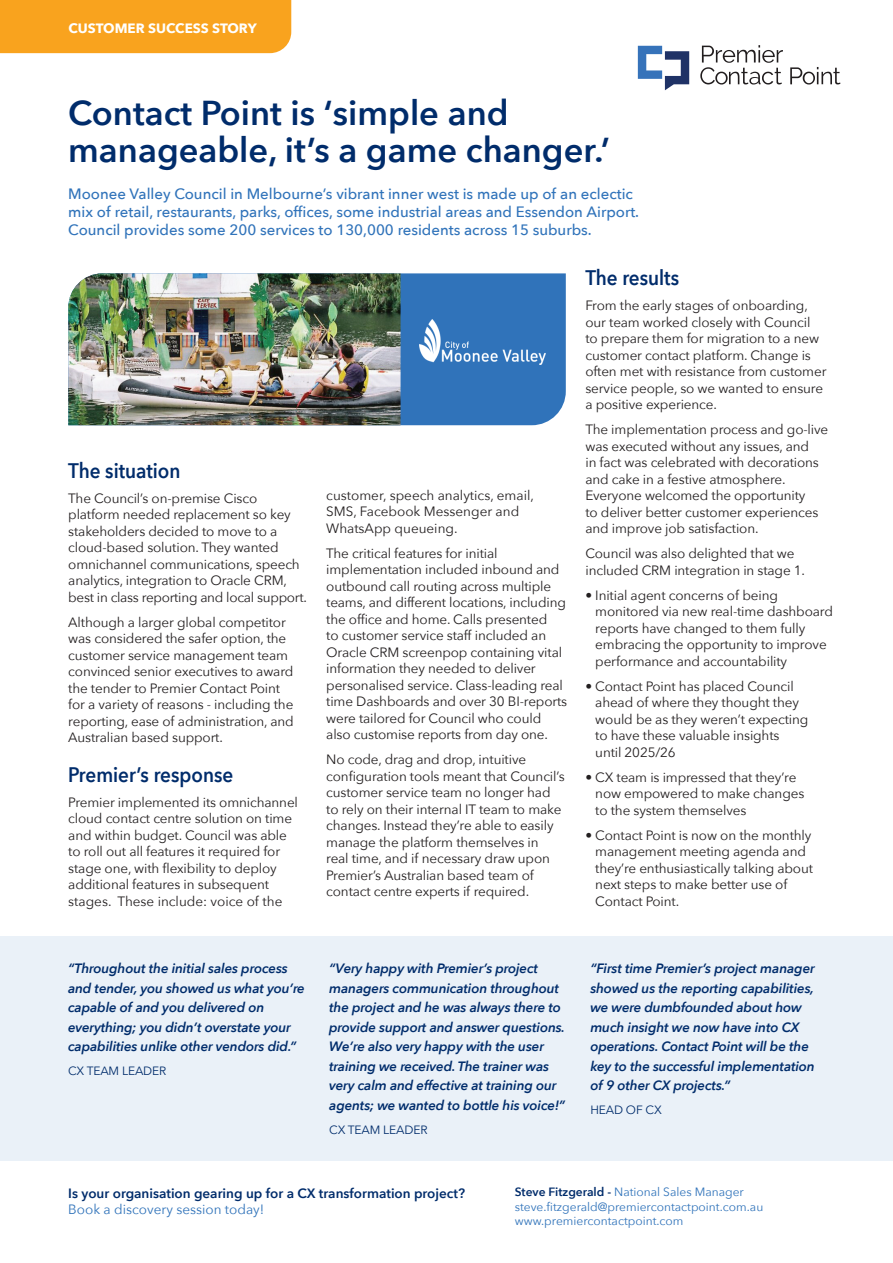
<style>
.page{position:relative;width:893px;height:1263px;background:#fff}
.page>*{position:absolute;margin:0;border:0;box-sizing:border-box;transform-origin:0 0}
.t1{font:600 34.5px/37.5px "Avenir Next";color:#002c6b}
.t2{font:600 21px "Avenir Next";color:#002c6b;scale:.9 1}
.t3{font:500 15px/18px "Avenir Next";color:#3073ba}
.t4{font:13.5px/16.5px "Avenir Next";letter-spacing:-.01em;color:#231f20}
.t5{font:italic 600 13.5px/19.5px "Avenir Next";letter-spacing:-.01em;color:#002c6b}
.t6{font:600 13.5px "Avenir Next";color:#002c6b}
.t7{font:13.5px "Avenir Next";color:#3073ba}
.t8{font:700 13.5px "Avenir Next";color:#fff}
.t9{font:12px/14.4px "Avenir Next";color:#3073ba}
.t10{font:12px "Avenir Next";letter-spacing:-.01em;color:#002c6b}
.s1{font-weight:600;color:#002c6b}
</style>
<div class="page">
<div style="left:0;top:937px;width:893px;height:224px;background:#eaf1f8"></div>
<div style="left:0;top:0;width:291px;height:53px;background:#f9a31e"></div>
<div style="left:401px;top:273px;width:165px;height:152px;background:#3073ba"></div>
<img style="left:68px;top:273px;width:333px;height:152px">
<svg style="left:638px;top:46px;width:51px;height:44px"></svg>
<svg style="left:790px;top:67px;width:50px;height:18px"></svg>
<svg style="left:700px;top:45px;width:83px;height:40px"></svg>
<img style="left:419px;top:320px;width:127px;height:44px">
<p class="t8" style="left:69px;top:17px;width:190px">CUSTOMER SUCCESS STORY</p>
<h1 class="t1" style="left:68px;top:93px;width:543px">Contact Point is ‘simple and manageable, it’s a game changer.’</h1>
<p class="t3" style="left:68px;top:185px;width:572px">Moonee Valley Council in Melbourne’s vibrant inner west is made up of an eclectic mix of retail, restaurants, parks, offices, some industrial areas and Essendon Airport.<br>Council provides some 200 services to 130,000 residents across 15 suburbs.</p>
<h2 class="t2" style="left:68px;top:452px;width:126px">The situation</h2>
<p class="t4" style="left:68px;top:489px;width:240px">The Council’s on-premise Cisco platform needed replacement so key stakeholders decided to move to a cloud-based solution. They wanted omnichannel communications, speech analytics, integration to Oracle CRM, best in class reporting and local support.</p>
<p class="t4" style="left:68px;top:613px;width:227px">Although a larger global competitor was considered the safer option, the customer service management team convinced senior executives to award the tender to Premier Contact Point for a variety of reasons - including the reporting, ease of administration, and Australian based support.</p>
<h2 class="t2" style="left:68px;top:756px;width:185px">Premier’s response</h2>
<p class="t4" style="left:68px;top:793px;width:231px">Premier implemented its omnichannel cloud contact centre solution on time and within budget. Council was able to roll out all features it required for stage one, with flexibility to deploy additional features in subsequent stages. These include: voice of the</p>
<p class="t4" style="left:326px;top:486px;width:209px">customer, speech analytics, email,<br>SMS, Facebook Messenger and<br>WhatsApp queueing.</p>
<p class="t4" style="left:326px;top:544px;width:242px">The critical features for initial implementation included inbound and outbound call routing across multiple teams, and different locations, including the office and home. Calls presented<br>to customer service staff included an Oracle CRM screenpop containing vital information they needed to deliver personalised service. Class-leading real time Dashboards and over 30 BI-reports were tailored for Council who could also customise reports from day one.</p>
<p class="t4" style="left:326px;top:751px;width:240px">No code, drag and drop, intuitive configuration tools meant that Council’s customer service team no longer had to rely on their internal IT team to make changes. Instead they’re able to easily manage the platform themselves in<br>real time, and if necessary draw upon Premier’s Australian based team of contact centre experts if required.</p>
<h2 class="t2" style="left:585px;top:260px;width:106px">The results</h2>
<p class="t4" style="left:585px;top:297px;width:243px">From the early stages of onboarding, our team worked closely with Council<br>to prepare them for migration to a new customer contact platform. Change is often met with resistance from customer service people, so we wanted to ensure a positive experience.</p>
<p class="t4" style="left:585px;top:421px;width:244px">The implementation process and go-live was executed without any issues, and<br>in fact was celebrated with decorations and cake in a festive atmosphere.<br>Everyone welcomed the opportunity<br>to deliver better customer experiences and improve job satisfaction.</p>
<p class="t4" style="left:585px;top:545px;width:221px">Council was also delighted that we included CRM integration in stage 1.</p>
<p class="t4" style="left:595px;top:586px;width:239px;text-indent:-10px">• Initial agent concerns of being monitored via new real-time dashboard reports have changed to them fully embracing the opportunity to improve performance and accountability</p>
<p class="t4" style="left:595px;top:677px;width:215px;text-indent:-10px">• Contact Point has placed Council ahead of where they thought they would be as they weren’t expecting to have these valuable insights until 2025/26</p>
<p class="t4" style="left:595px;top:768px;width:211px;text-indent:-10px">• CX team is impressed that they’re now empowered to make changes to the system themselves</p>
<p class="t4" style="left:595px;top:826px;width:219px;text-indent:-10px">• Contact Point is now on the monthly management meeting agenda and they’re enthusiastically talking about next steps to make better use of<br>Contact Point.</p>
<p class="t5" style="left:68px;top:958px;width:238px">“Throughout the initial sales process and tender, you showed us what you’re capable of and you delivered on everything; you didn’t overstate your capabilities unlike other vendors did.”</p>
<p class="t10" style="left:68px;top:1061px;width:100px">CX TEAM LEADER</p>
<p class="t5" style="left:329px;top:958px;width:237px">“Very happy with Premier’s project managers communication throughout the project and he was always there to provide support and answer questions.<br>We’re also very happy with the user training we received. The trainer was very calm and effective at training our agents; we wanted to bottle his voice!”</p>
<p class="t10" style="left:329px;top:1119px;width:100px">CX TEAM LEADER</p>
<p class="t5" style="left:590px;top:958px;width:226px">“First time Premier’s project manager showed us the reporting capabilities, we were dumbfounded about how much insight we now have into CX operations. Contact Point will be the key to the successful implementation of 9 other CX projects.”</p>
<p class="t10" style="left:590px;top:1100px;width:73px">HEAD OF CX</p>
<p class="t6" style="left:68px;top:1182px;width:398px">Is your organisation gearing up for a CX transformation project?</p>
<p class="t7" style="left:68px;top:1198px;width:197px">Book a discovery session today!</p>
<p class="t9" style="left:515px;top:1184px;width:250px"><span class="s1">Steve Fitzgerald -</span> National Sales Manager steve.fitzgerald@premiercontactpoint.com.au www.premiercontactpoint.com</p>
</div>
